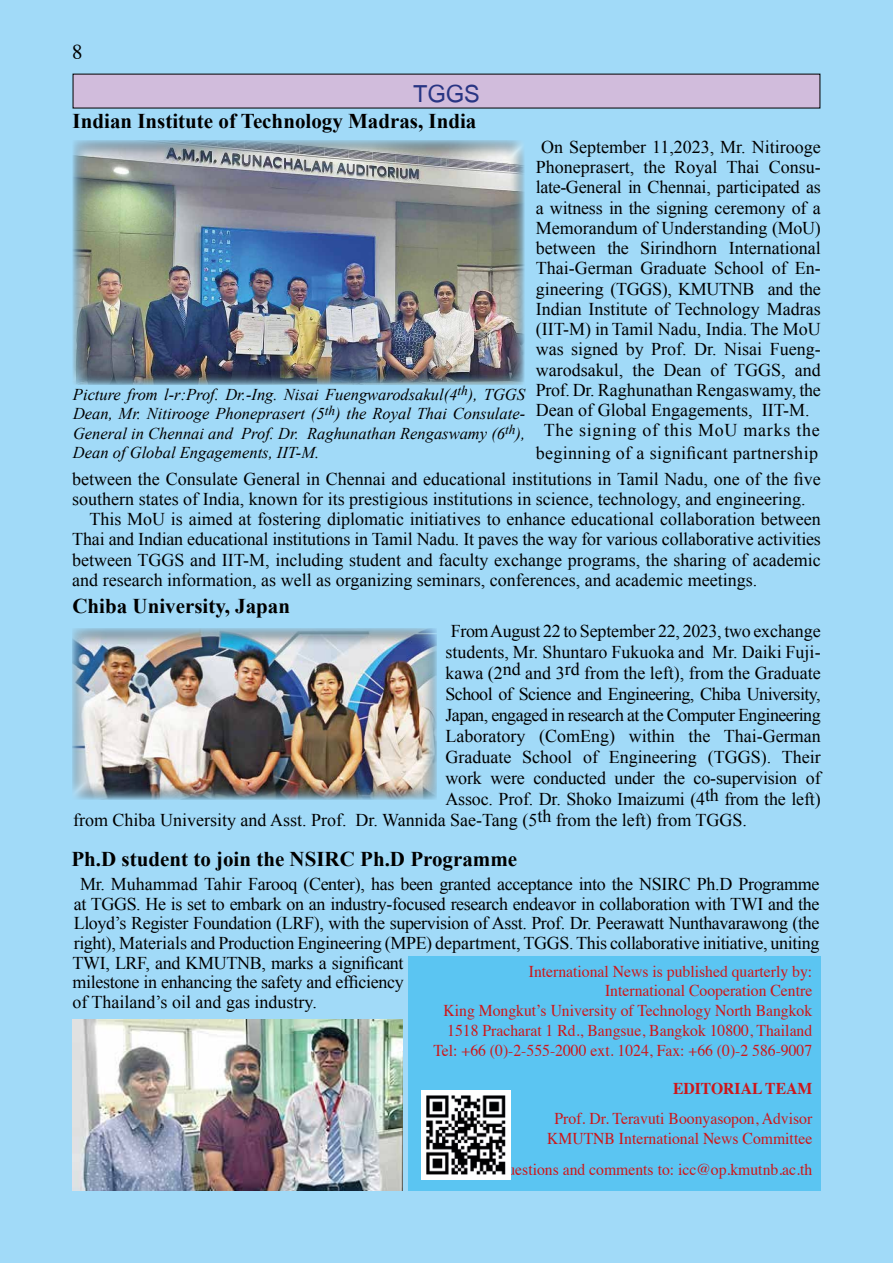
<style>
.page{position:relative;width:893px;height:1263px;background:#a1daf8}
.page>*{position:absolute;margin:0;border:0;box-sizing:border-box;transform-origin:0 0}
.t1{font:700 36px "Cordia New";color:#283583}
.t2{font:700 21px "Times New Roman";color:#000}
.t3{font:21px "Times";color:#000}
.t4{font:18px/25.7px "Times New Roman";color:#000;text-align:right}
.t5{font:18px/19.5px "Times New Roman";letter-spacing:-.02em;color:#000}
.t6{font:18px "Times New Roman";letter-spacing:-.03em;color:#000}
.t7{font:18px "Times New Roman";letter-spacing:.04em;color:#000}
.t8{font:16.5px/19.8px "Times";color:#cd171a;text-align:right;scale:.95 1}
.t9{font:italic 16.5px/19.5px "Times New Roman";color:#000;text-align:justify}
.t10{font:700 16.5px "Times";color:#cd171a;scale:.95 1}
</style>
<div class="page">
<div style="left:73px;top:74px;width:747px;height:34px;background:#d1bcdc"></div>
<div style="left:408px;top:956px;width:413px;height:234px;background:#5bc5f2"></div>
<img style="left:421px;top:1090px;width:89px;height:89px">
<div style="left:72px;top:139px;width:455px;height:246px;background:#000;opacity:.5"></div>
<div style="left:72px;top:627px;width:366px;height:174px;background:#000;opacity:.5"></div>
<img style="left:73px;top:1019px;width:330px;height:172px">
<p class="t3" style="left:72px;top:32px;width:12px">8</p>
<h1 class="t1" style="left:413px;top:72px;width:68px">TGGS</h1>
<p class="t2" style="left:73px;top:106px;width:405px">Indian Institute of Technology Madras, India</p>
<p class="t4" style="left:541px;top:134px;width:281px">On September 11,2023, Mr. Nitirooge</p>
<p class="t4" style="left:536px;top:154px;width:286px">Phoneprasert, the Royal Thai Consu-</p>
<p class="t4" style="left:536px;top:174px;width:286px">late-General in Chennai, participated as</p>
<p class="t4" style="left:536px;top:194px;width:286px">a witness in the signing ceremony of a</p>
<p class="t4" style="left:536px;top:215px;width:286px">Memorandum of Understanding (MoU)</p>
<p class="t4" style="left:536px;top:235px;width:286px">between the Sirindhorn International</p>
<p class="t4" style="left:536px;top:255px;width:286px">Thai-German Graduate School of En-</p>
<p class="t5" style="left:536px;top:278px;width:286px">gineering (TGGS), KMUTNB and the</p>
<p class="t4" style="left:536px;top:296px;width:286px">Indian Institute of Technology Madras</p>
<p class="t4" style="left:536px;top:316px;width:286px">(IIT-M) in Tamil Nadu, India. The MoU</p>
<p class="t4" style="left:536px;top:336px;width:286px">was signed by Prof. Dr. Nisai Fueng-</p>
<p class="t4" style="left:536px;top:356px;width:286px">warodsakul, the Dean of TGGS, and</p>
<p class="t4" style="left:536px;top:377px;width:286px">Prof. Dr. Raghunathan Rengaswamy, the</p>
<p class="t4" style="left:536px;top:397px;width:275px">Dean of Global Engagements, IIT-M.</p>
<p class="t7" style="left:544px;top:418px;width:278px">The signing of this MoU marks the</p>
<p class="t4" style="left:72px;top:440px;width:750px">beginning of a significant partnership<br>between the Consulate General in Chennai and educational institutions in Tamil Nadu, one of the five</p>
<p class="t4" style="left:72px;top:486px;width:735px">southern states of India, known for its prestigious institutions in science, technology, and engineering.</p>
<p class="t4" style="left:89px;top:506px;width:733px">This MoU is aimed at fostering diplomatic initiatives to enhance educational collaboration between</p>
<p class="t4" style="left:72px;top:526px;width:750px">Thai and Indian educational institutions in Tamil Nadu. It paves the way for various collaborative activities</p>
<p class="t4" style="left:72px;top:546px;width:750px">between TGGS and IIT-M, including student and faculty exchange programs, the sharing of academic</p>
<p class="t4" style="left:72px;top:567px;width:686px">and research information, as well as organizing seminars, conferences, and academic meetings.</p>
<p class="t5" style="left:451px;top:621px;width:371px">From August 22 to September 22, 2023, two exchange</p>
<p class="t4" style="left:445px;top:639px;width:377px">students, Mr. Shuntaro Fukuoka and Mr. Daiki Fuji-</p>
<p class="t4" style="left:445px;top:660px;width:377px">kawa (2nd and 3rd from the left), from the Graduate</p>
<p class="t6" style="left:445px;top:682px;width:377px">School of Science and Engineering, Chiba University,</p>
<p class="t6" style="left:445px;top:703px;width:377px">Japan, engaged in research at the Computer Engineering</p>
<p class="t4" style="left:445px;top:723px;width:377px">Laboratory (ComEng) within the Thai-German</p>
<p class="t4" style="left:445px;top:744px;width:377px">Graduate School of Engineering (TGGS). Their</p>
<p class="t4" style="left:445px;top:765px;width:377px">work were conducted under the co-supervision of</p>
<p class="t4" style="left:445px;top:786px;width:377px">Assoc. Prof. Dr. Shoko Imaizumi (4th from the left)</p>
<p class="t4" style="left:73px;top:807px;width:676px">from Chiba University and Asst. Prof. Dr. Wannida Sae-Tang (5th from the left) from TGGS.</p>
<p class="t9" style="left:73px;top:384px;width:454px">Picture from l-r:Prof. Dr.-Ing. Nisai Fuengwarodsakul(4<sup>th</sup>), TGGS Dean, Mr. Nitirooge Phoneprasert (5<sup>th</sup>) the Royal Thai Consulate-General in Chennai and Prof. Dr. Raghunathan Rengaswamy (6<sup>th</sup>), Dean of Global Engagements, IIT-M.</p>
<p class="t2" style="left:72px;top:591px;width:219px">Chiba University, Japan</p>
<p class="t2" style="left:71px;top:844px;width:447px">Ph.D student to join the NSIRC Ph.D Programme</p>
<p class="t5" style="left:72px;top:874px;width:748px;text-indent:8px">Mr. Muhammad Tahir Farooq (Center), has been granted acceptance into the NSIRC Ph.D Programme at TGGS. He is set to embark on an industry-focused research endeavor in collaboration with TWI and the Lloyd’s Register Foundation (LRF), with the supervision of Asst. Prof. Dr. Peerawatt Nunthavarawong (the right), Materials and Production Engineering (MPE) department, TGGS. This collaborative initiative, uniting TWI, LRF, and KMUTNB, marks a significant<br>milestone in enhancing the safety and efficiency<br>of Thailand’s oil and gas industry.</p>
<p class="t8" style="left:433px;top:960px;width:400px">International News is published quarterly by:<br>International Cooperation Centre<br>King Mongkut’s University of Technology North Bangkok 1518 Pracharat 1 Rd., Bangsue, Bangkok 10800, Thailand Tel: +66 (0)-2-555-2000 ext. 1024, Fax: +66 (0)-2 586-9007</p>
<p class="t10" style="left:673px;top:1072px;width:148px">EDITORIAL TEAM</p>
<p class="t8" style="left:547px;top:1107px;width:281px;text-align:center">Prof. Dr. Teravuti Boonyasopon, Advisor<br>KMUTNB International News Committee</p>
<p class="t8" style="left:424px;top:1158px;width:410px">Send news, questions and comments to: icc@op.kmutnb.ac.th</p>
</div>
